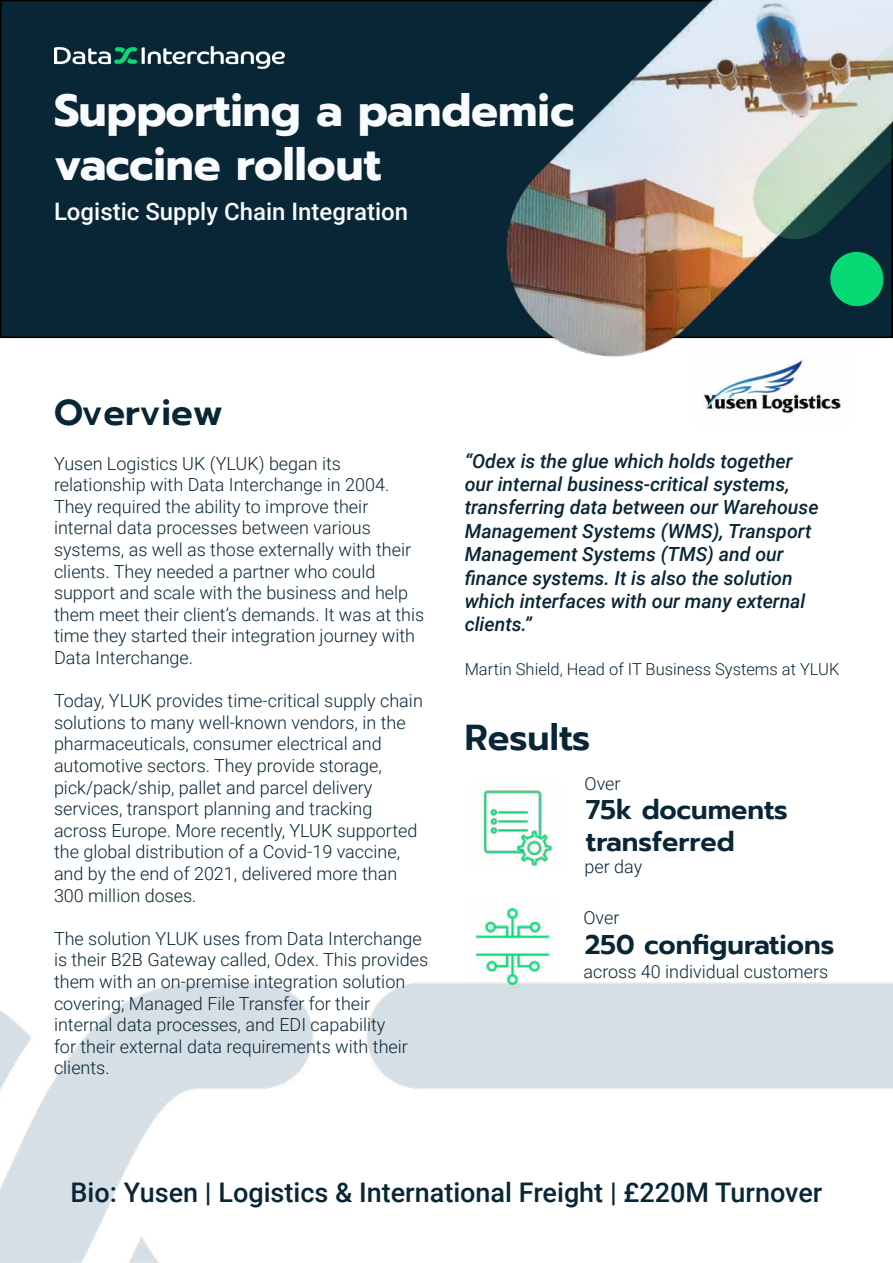
<style>
.page{position:relative;width:893px;height:1263px;background:#fff}
.page>*{position:absolute;margin:0;border:0;box-sizing:border-box;transform-origin:0 0}
.t1{font:700 45px/54px "Prompt";color:#fafbfe}
.t2{font:600 36px "Prompt";color:#092636}
.t3{font:500 27px "Roboto";color:#092636}
.t4{font:600 27px/32.4px "Prompt";color:#092636}
.t5{font:500 24px "Roboto";color:#fafbfe}
.t6{font:italic 500 19.5px/23.4px "Roboto";color:#092636}
.t7{font:300 18px/21.6px "Roboto";color:#092636}
.t8{font:300 16.5px "Roboto";color:#092636}
</style>
<div class="page">
<div style="left:1px;top:1px;width:891px;height:336px;background:#092636"></div>
<img style="left:0;top:982px;width:893px;height:281px">
<img style="left:493px;top:0;width:400px;height:357px">
<img style="left:713px;top:7px;width:180px;height:247px">
<svg style="left:827px;top:252px;width:59px;height:54px"></svg>
<img style="left:465px;top:905px;width:96px;height:87px">
<img style="left:481px;top:788px;width:72px;height:78px">
<img style="left:691px;top:353px;width:162px;height:63px">
<svg style="left:54px;top:46px;width:231px;height:23px"></svg>
<h1 class="t1" style="left:54px;top:88px;width:522px">Supporting a pandemic vaccine rollout</h1>
<h3 class="t5" style="left:54px;top:202px;width:356px">Logistic Supply Chain Integration</h3>
<h2 class="t2" style="left:54px;top:391px;width:171px">Overview</h2>
<p class="t7" style="left:54px;top:454px;width:372px">Yusen Logistics UK (YLUK) began its relationship with Data Interchange in 2004.<br>They required the ability to improve their internal data processes between various systems, as well as those externally with their clients. They needed a partner who could support and scale with the business and help them meet their client’s demands. It was at this time they started their integration journey with Data Interchange.</p>
<p class="t7" style="left:54px;top:691px;width:370px">Today, YLUK provides time-critical supply chain solutions to many well-known vendors, in the pharmaceuticals, consumer electrical and automotive sectors. They provide storage, pick/pack/ship, pallet and parcel delivery services, transport planning and tracking across Europe. More recently, YLUK supported the global distribution of a Covid-19 vaccine, and by the end of 2021, delivered more than 300 million doses.</p>
<p class="t7" style="left:54px;top:929px;width:376px">The solution YLUK uses from Data Interchange is their B2B Gateway called, Odex. This provides them with an on-premise integration solution covering; Managed File Transfer for their internal data processes, and EDI capability<br>for their external data requirements with their clients.</p>
<p class="t6" style="left:465px;top:450px;width:355px">“Odex is the glue which holds together our internal business-critical systems, transferring data between our Warehouse Management Systems (WMS), Transport Management Systems (TMS) and our finance systems. It is also the solution which interfaces with our many external clients.”</p>
<p class="t8" style="left:465px;top:661px;width:376px">Martin Shield, Head of IT Business Systems at YLUK</p>
<h2 class="t2" style="left:465px;top:716px;width:127px">Results</h2>
<p class="t7" style="left:584px;top:774px;width:38px">Over</p>
<h3 class="t4" style="left:586px;top:793px;width:203px">75k documents transferred</h3>
<p class="t7" style="left:584px;top:856px;width:59px">per day</p>
<p class="t7" style="left:583px;top:908px;width:38px">Over</p>
<h3 class="t4" style="left:585px;top:928px;width:251px">250 configurations</h3>
<p class="t7" style="left:583px;top:962px;width:246px">across 40 individual customers</p>
<h3 class="t3" style="left:71px;top:1181px;width:753px">Bio: Yusen | Logistics &amp; International Freight | £220M Turnover</h3>
</div>
